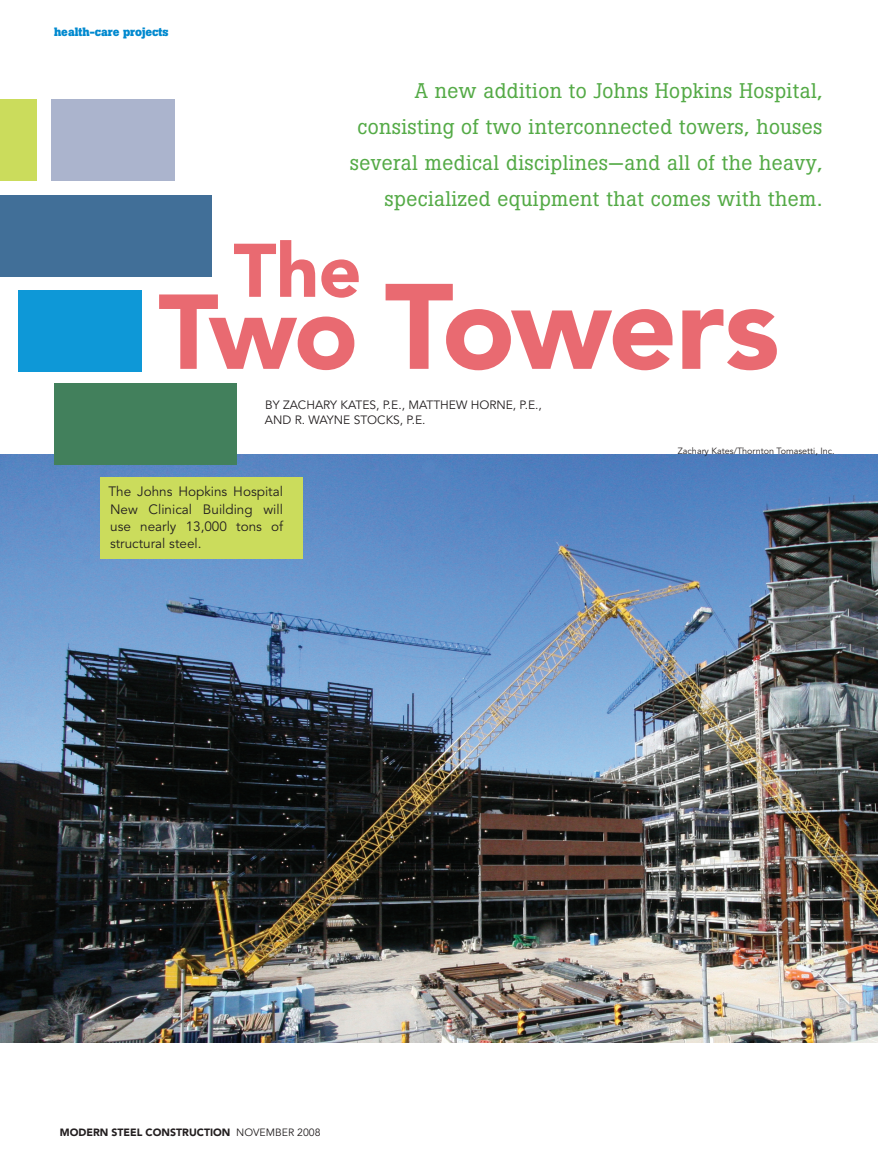
<style>
.page{position:relative;width:878px;height:1175px;background:#fff}
.page>*{position:absolute;margin:0;border:0;box-sizing:border-box;transform-origin:0 0}
.t1{font:900 120px "Avenir LT Std";letter-spacing:-.03em;color:#e96a71}
.t2{font:900 75px "Avenir LT Std";color:#e96a71}
.E_Deck{font:21px/36px "Boton";letter-spacing:.02em;color:#54aa46;text-align:right}
.E_Article_Text{font:13.5px/17.2px "Avenir LT Std";color:#231f20;text-align:justify}
.E_Author_Byline{font:12px/15px "Avenir LT Std";color:#231f20}
.E_Article_Topic{font:700 12px "Boton";color:#0089cf}
.t3{font:900 10.5px "Avenir LT Std";color:#231f20}
.E_Photo_Credit{font:9px "Avenir LT Std";color:#231f20}
.s1{font-size:105px}
.s2{font-weight:400}
</style>
<div class="page">
<img style="left:0;top:454px;width:878px;height:588px">
<div style="left:100px;top:477px;width:203px;height:82px;background:#cbdc5c"></div>
<div style="left:51px;top:99px;width:123px;height:82px;background:#abb4cd"></div>
<div style="left:54px;top:382px;width:182px;height:82px;background:#42805c"></div>
<div style="left:0;top:195px;width:211px;height:82px;background:#416f98"></div>
<div style="left:18px;top:290px;width:123px;height:81px;background:#0e98d7"></div>
<div style="left:0;top:99px;width:36px;height:82px;background:#cbdc5c"></div>
<p class="E_Article_Topic" style="left:54px;top:25px;width:116px">health-care projects</p>
<p class="E_Deck" style="left:357px;top:73px;width:466px">A new addition to Johns Hopkins Hospital, consisting of two interconnected towers, houses</p>
<p class="E_Deck" style="left:350px;top:145px;width:474px">several medical disciplines—and all of the heavy,</p>
<p class="E_Deck" style="left:384px;top:181px;width:439px">specialized equipment that comes with them.</p>
<p class="t2" style="left:233px;top:225px;width:130px">The</p>
<p class="t1" style="left:158px;top:254px;width:623px"><span class="s1">Two</span> Towers</p>
<p class="E_Author_Byline" style="left:265px;top:398px;width:278px">by zachary kates, p.e., matthew horne, p.e., and r. wayne stocks, p.e.</p>
<p class="E_Article_Text" style="left:108px;top:483px;width:176px">The Johns Hopkins Hospital New Clinical Building will use nearly 13,000 tons of structural steel.</p>
<p class="E_Photo_Credit" style="left:678px;top:445px;width:158px">Zachary Kates/Thornton Tomasetti, Inc.</p>
<p class="t3" style="left:60px;top:1125px;width:262px">MODERN STEEL CONSTRUCTION <span class="s2">november 2008</span></p>
</div>
